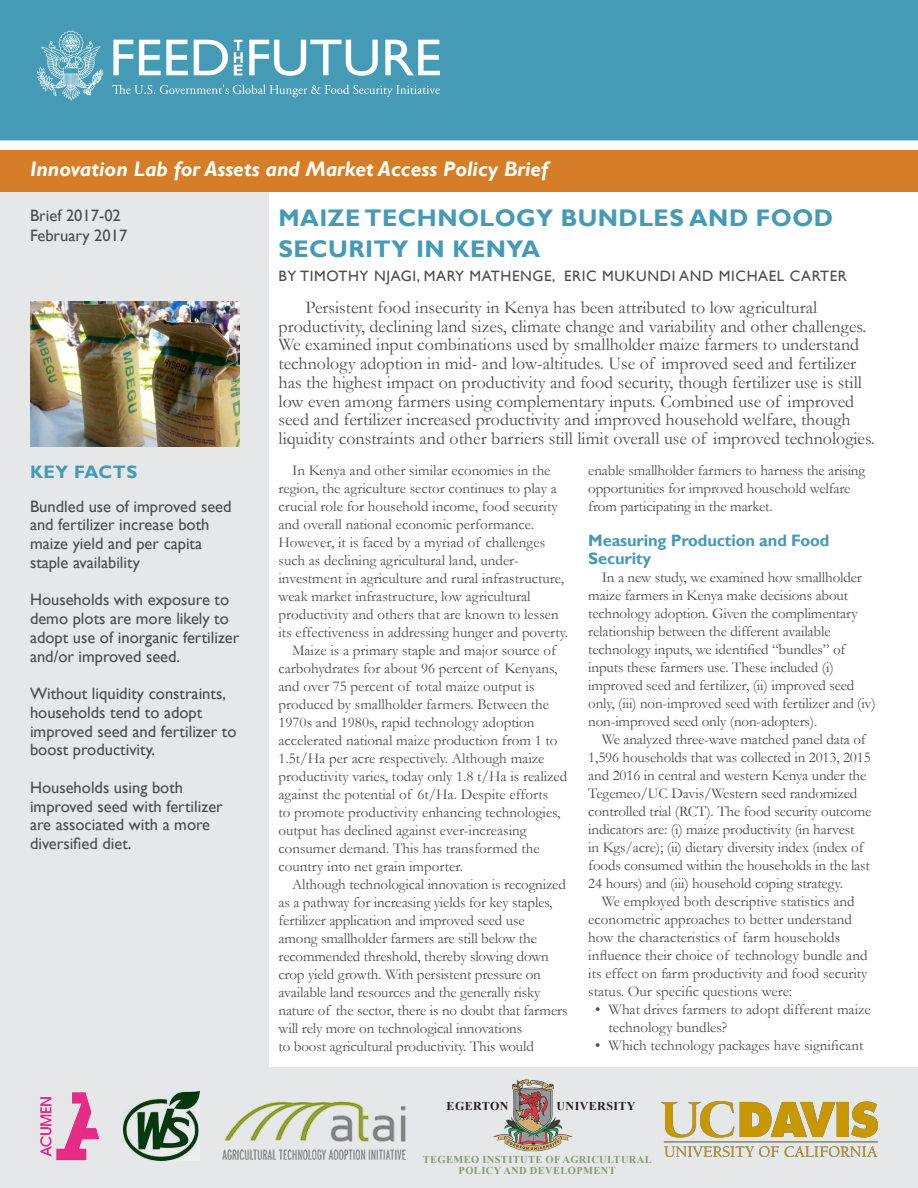
<style>
.page{position:relative;width:918px;height:1188px;background:#fff}
.page>*{position:absolute;margin:0;border:0;box-sizing:border-box;transform-origin:0 0}
.t1{font:700 24px/30.6px "Gill Sans";letter-spacing:.02em;color:#459ab5}
.t2{font:italic 700 22.5px "Gill Sans";color:#fff}
.t3{font:italic 700 21px "Gill Sans";color:#fff}
.t4{font:18px/18.8px "Garamond";color:#4b4c4d}
.t5{font:700 18px "Gill Sans";letter-spacing:.03em;color:#459ab5}
.t6{font:16.5px/18.8px "Gill Sans";color:#4b4c4d}
.t7{font:700 16.5px/18px "Gill Sans";letter-spacing:-.01em;color:#459ab5}
.t8{font:15px/18px "Garamond";letter-spacing:-.01em;color:#4b4c4d}
.t9{font:15px "Gill Sans";letter-spacing:.04em;color:#4b4c4d}
.t10{font:700 12px "Times New Roman";letter-spacing:.035em;color:#231f20}
.t11{font:700 10.5px "Times New Roman";letter-spacing:.035em;color:#879d6d}
</style>
<div class="page">
<div style="left:0;top:185px;width:268px;height:886px;background:#e6e7e9"></div>
<div style="left:0;top:1067px;width:918px;height:121px;background:#e6e7e9"></div>
<div style="left:0;top:0;width:918px;height:140px;background:#459ab5"></div>
<img style="left:31px;top:28px;width:446px;height:75px">
<img style="left:30px;top:301px;width:210px;height:146px">
<img style="left:661px;top:1102px;width:216px;height:55px">
<div style="left:0;top:150px;width:918px;height:41px;background:#d57e27"></div>
<img style="left:40px;top:1092px;width:60px;height:69px">
<img style="left:124px;top:1092px;width:76px;height:68px">
<img style="left:222px;top:1102px;width:183px;height:58px">
<img style="left:493px;top:1080px;width:80px;height:72px">
<p class="t2" style="left:55px;top:157px;width:557px">Innovation Lab for Assets and Market Access Policy Brief</p>
<p class="t6" style="left:30px;top:206px;width:92px">Brief 2017-02</p>
<p class="t6" style="left:30px;top:226px;width:99px">February 2017</p>
<p class="t3" style="left:30px;top:157px;width:520px">Innovation Lab for Assets and Market Access Policy Brief</p>
<p class="t1" style="left:279px;top:203px;width:556px">MAIZE TECHNOLOGY BUNDLES AND FOOD<br>SECURITY IN KENYA</p>
<p class="t9" style="left:279px;top:267px;width:570px">BY TIMOTHY NJAGI, MARY MATHENGE, ERIC MUKUNDI AND MICHAEL CARTER</p>
<p class="t4" style="left:279px;top:297px;width:598px;text-indent:27px">Persistent food insecurity in Kenya has been attributed to low agricultural productivity, declining land sizes, climate change and variability and other challenges.<br>We examined input combinations used by smallholder maize farmers to understand technology adoption in mid- and low-altitudes. Use of improved seed and fertilizer has the highest impact on productivity and food security, though fertilizer use is still low even among farmers using complementary inputs. Combined use of improved seed and fertilizer increased productivity and improved household welfare, though liquidity constraints and other barriers still limit overall use of improved technologies.</p>
<p class="t8" style="left:279px;top:461px;width:291px;text-indent:14px">In Kenya and other similar economies in the region, the agriculture sector continues to play a crucial role for household income, food security and overall national economic performance.<br>However, it is faced by a myriad of challenges such as declining agricultural land, under&shy;investment in agriculture and rural infrastructure, weak market infrastructure, low agricultural productivity and others that are known to lessen its effectiveness in addressing hunger and poverty.</p>
<p class="t8" style="left:279px;top:641px;width:290px;text-indent:14px">Maize is a primary staple and major source of carbohydrates for about 96 percent of Kenyans, and over 75 percent of total maize output is produced by smallholder farmers. Between the 1970s and 1980s, rapid technology adoption accelerated national maize production from 1 to 1.5t/Ha per acre respectively. Although maize productivity varies, today only 1.8 t/Ha is realized against the potential of 6t/Ha. Despite efforts<br>to promote productivity enhancing technologies, output has declined against ever-increasing consumer demand. This has transformed the country into net grain importer.</p>
<p class="t8" style="left:279px;top:875px;width:290px;text-indent:14px">Although technological innovation is recognized as a pathway for increasing yields for key staples, fertilizer application and improved seed use among smallholder farmers are still below the recommended threshold, thereby slowing down crop yield growth. With persistent pressure on available land resources and the generally risky nature of the sector, there is no doubt that farmers will rely more on technological innovations<br>to boost agricultural productivity. This would</p>
<p class="t8" style="left:588px;top:461px;width:278px">enable smallholder farmers to harness the arising opportunities for improved household welfare from participating in the market.</p>
<p class="t7" style="left:588px;top:532px;width:243px">Measuring Production and Food<br>Security</p>
<p class="t8" style="left:588px;top:568px;width:289px;text-indent:14px">In a new study, we examined how smallholder maize farmers in Kenya make decisions about technology adoption. Given the complimentary relationship between the different available technology inputs, we identified “bundles” of inputs these farmers use. These included (i) improved seed and fertilizer, (ii) improved seed only, (iii) non-improved seed with fertilizer and (iv) non-improved seed only (non-adopters).</p>
<p class="t8" style="left:588px;top:730px;width:285px;text-indent:14px">We analyzed three-wave matched panel data of 1,596 households that was collected in 2013, 2015 and 2016 in central and western Kenya under the Tegemeo/UC Davis/Western seed randomized controlled trial (RCT). The food security outcome indicators are: (i) maize productivity (in harvest<br>in Kgs/acre); (ii) dietary diversity index (index of foods consumed within the households in the last 24 hours) and (iii) household coping strategy.</p>
<p class="t8" style="left:588px;top:892px;width:281px;text-indent:14px">We employed both descriptive statistics and econometric approaches to better understand how the characteristics of farm households influence their choice of technology bundle and its effect on farm productivity and food security status. Our specific questions were:</p>
<p class="t8" style="left:609px;top:1000px;width:264px;text-indent:-14px">• What drives farmers to adopt different maize technology bundles?</p>
<p class="t8" style="left:595px;top:1036px;width:270px">• Which technology packages have significant</p>
<p class="t5" style="left:30px;top:461px;width:109px">KEY FACTS</p>
<p class="t6" style="left:30px;top:497px;width:203px">Bundled use of improved seed and fertilizer increase both maize yield and per capita staple availability</p>
<p class="t6" style="left:30px;top:591px;width:211px">Households with exposure to demo plots are more likely to adopt use of inorganic fertilizer and/or improved seed.</p>
<p class="t6" style="left:30px;top:685px;width:208px">Without liquidity constraints, households tend to adopt improved seed and fertilizer to boost productivity.</p>
<p class="t6" style="left:30px;top:778px;width:194px">Households using both improved seed with fertilizer are associated with a more diversified diet.</p>
<p class="t10" style="left:447px;top:1097px;width:63px">EGERTON</p>
<p class="t10" style="left:557px;top:1097px;width:81px">UNIVERSITY</p>
<p class="t11" style="left:423px;top:1152px;width:230px">TEGEMEO INSTITUTE OF AGRICULTURAL</p>
<p class="t11" style="left:459px;top:1163px;width:159px">POLICY AND DEVELOPMENT</p>
</div>
